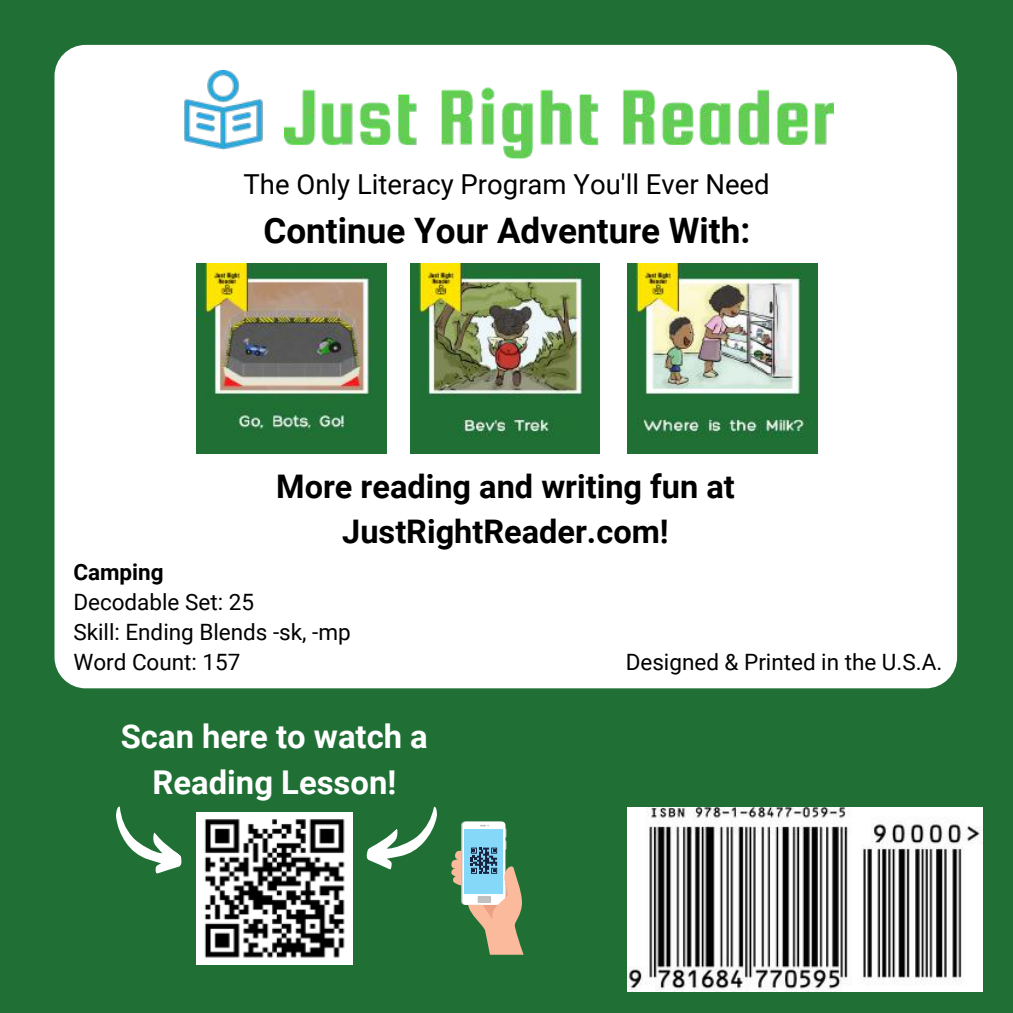
<style>
.page{position:relative;width:1013px;height:1013px;background:#fff}
.page>*{position:absolute;margin:0;border:0;box-sizing:border-box;transform-origin:0 0}
.t1{font:700 35px "Roboto";color:#000}
.t2{font:700 32.75px/46px "Roboto";color:#fff;text-align:center}
.t3{font:700 32.5px/45px "Roboto";color:#000;text-align:center}
.t4{font:27.5px "Roboto";color:#000}
.t5{font:22.5px/30px "Roboto";color:#000}
.t6{font:700 22.5px "Roboto";color:#000}
</style>
<div class="page">
<div style="left:0;top:0;width:1012px;height:1012px;background:#207036"></div>
<div style="left:54px;top:45px;width:902px;height:643px;background:#fff;border-radius:31px"></div>
<img style="left:321px;top:87px;width:512px;height:72px">
<img style="left:184px;top:71px;width:132px;height:79px">
<img style="left:197px;top:263px;width:189px;height:190px">
<img style="left:410px;top:263px;width:189px;height:190px">
<img style="left:627px;top:263px;width:190px;height:190px">
<svg style="left:366px;top:806px;width:157px;height:148px"></svg>
<svg style="left:116px;top:806px;width:66px;height:68px"></svg>
<img style="left:197px;top:812px;width:155px;height:152px">
<img style="left:627px;top:807px;width:355px;height:184px">
<p class="t4" style="left:243px;top:169px;width:527px">The Only Literacy Program You'll Ever Need</p>
<h1 class="t1" style="left:263px;top:210px;width:488px">Continue Your Adventure With:</h1>
<h3 class="t3" style="left:276px;top:464px;width:460px">More reading and writing fun at<br>JustRightReader.com!</h3>
<p class="t6" style="left:73px;top:559px;width:92px">Camping</p>
<p class="t5" style="left:73px;top:587px;width:279px">Decodable Set: 25<br>Skill: Ending Blends -sk, -mp<br>Word Count: 157</p>
<h2 class="t2" style="left:121px;top:714px;width:308px">Scan here to watch a<br>Reading Lesson!</h2>
<p class="t5" style="left:625px;top:647px;width:318px">Designed &amp; Printed in the U.S.A.</p>
</div>
